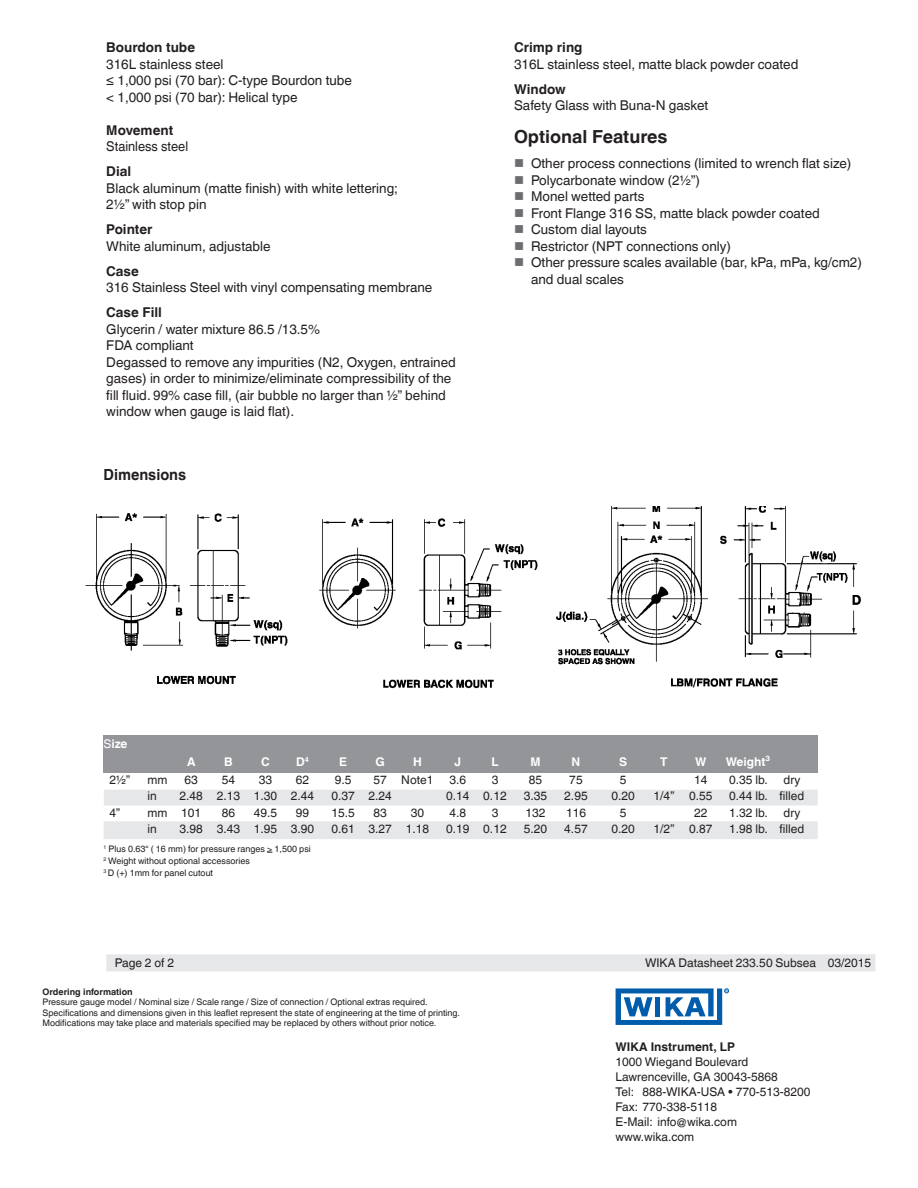
<style>
.page{position:relative;width:918px;height:1188px;background:#fff}
.page>*{position:absolute;margin:0;border:0;box-sizing:border-box;transform-origin:0 0}
.WIKA_DS_Subline{font:700 18px "Helvetica World";color:#231f20}
.Flow_text{font:700 15.3px "Helvetica World";color:#231f20;scale:.95 1}
.WIKA_DS_Between_head{font:13.5px/16.5px "Helvetica World";color:#231f20}
.WIKA_DS_Flow_text{font:13.5px/16.5px "Helvetica World";color:#231f20}
.Body_Text{font:13.5px "Helvetica World";color:#231f20}
.WIKA_DS_Between_head-2{font:700 13.5px "Helvetica World";color:#231f20}
.WIKA_DS_Between_head-3{font:13.5px "Helvetica World";color:#231f20;scale:.95 1}
.WIKA_DS_Diagram_insc{font:12px/15px "Helvetica World";color:#231f20}
.t1{font:700 12px "Helvetica World";color:#fff}
.t2{font:700 12px "Helvetica World";color:#231f20}
.WIKA_DS_Subline-2{font:9px/10.5px "Helvetica World";color:#231f20}
.t3{font:700 9px "Helvetica World";color:#231f20}
.s1{font-weight:700}
.s2{color:#6c6d70}
.s3{font-weight:400}
</style>
<div class="page">
<svg style="left:616px;top:988px;width:113px;height:37px"></svg>
<div style="left:106px;top:954px;width:769px;height:17px;background:#e6e7e9"></div>
<img style="left:85px;top:513px;width:453px;height:176px">
<img style="left:556px;top:507px;width:305px;height:181px">
<div style="left:104px;top:821px;width:714px;height:18px;background:#e6e7e9"></div>
<div style="left:104px;top:790px;width:714px;height:15px;background:#e6e7e9"></div>
<div style="left:104px;top:736px;width:714px;height:37px;background:#939598"></div>
<p class="WIKA_DS_Between_head-2" style="left:106px;top:40px;width:90px">Bourdon tube</p>
<p class="WIKA_DS_Between_head" style="left:106px;top:56px;width:119px">316L stainless steel</p>
<p class="WIKA_DS_Between_head" style="left:106px;top:72px;width:247px">≤ 1,000 psi (70 bar): C-type Bourdon tube &lt; 1,000 psi (70 bar): Helical type</p>
<p class="WIKA_DS_Between_head-2" style="left:106px;top:122px;width:68px">Movement</p>
<p class="WIKA_DS_Between_head-3" style="left:106px;top:139px;width:88px">Stainless steel</p>
<p class="WIKA_DS_Between_head-2" style="left:106px;top:164px;width:26px">Dial</p>
<p class="Body_Text" style="left:106px;top:180px;width:293px">Black aluminum (matte finish) with white lettering;</p>
<p class="Body_Text" style="left:106px;top:197px;width:102px">2½” with stop pin</p>
<p class="WIKA_DS_Between_head-2" style="left:106px;top:222px;width:48px">Pointer</p>
<p class="WIKA_DS_Between_head" style="left:106px;top:238px;width:166px">White aluminum, adjustable</p>
<p class="WIKA_DS_Between_head-2" style="left:106px;top:263px;width:34px">Case</p>
<p class="WIKA_DS_Between_head" style="left:106px;top:279px;width:328px">316 Stainless Steel with vinyl compensating membrane</p>
<p class="WIKA_DS_Between_head-2" style="left:106px;top:305px;width:57px">Case Fill</p>
<p class="WIKA_DS_Between_head" style="left:106px;top:321px;width:351px">Glycerin / water mixture 86.5 /13.5%<br>FDA compliant<br>Degassed to remove any impurities (N2, Oxygen, entrained gases) in order to minimize/eliminate compressibility of the fill fluid. 99% case fill, (air bubble no larger than ½” behind window when gauge is laid flat).</p>
<p class="Flow_text" style="left:104px;top:466px;width:89px">Dimensions</p>
<p class="WIKA_DS_Between_head-2" style="left:514px;top:40px;width:70px">Crimp ring</p>
<p class="WIKA_DS_Between_head" style="left:514px;top:56px;width:286px">316L stainless steel, matte black powder coated</p>
<p class="WIKA_DS_Between_head" style="left:514px;top:81px;width:196px"><span class="s1">Window<br></span>Safety Glass with Buna-N gasket</p>
<p class="WIKA_DS_Subline" style="left:514px;top:126px;width:155px">Optional Features</p>
<p class="WIKA_DS_Flow_text" style="left:514px;top:155px;width:339px"><span class="s2">■</span> Other process connections (limited to wrench flat size)</p>
<p class="WIKA_DS_Flow_text" style="left:514px;top:172px;width:187px"><span class="s2">■</span> Polycarbonate window (2½”)</p>
<p class="WIKA_DS_Flow_text" style="left:514px;top:188px;width:132px"><span class="s2">■</span> Monel wetted parts</p>
<p class="WIKA_DS_Flow_text" style="left:514px;top:205px;width:307px"><span class="s2">■</span> Front Flange 316 SS, matte black powder coated</p>
<p class="WIKA_DS_Flow_text" style="left:514px;top:221px;width:134px"><span class="s2">■</span> Custom dial layouts</p>
<p class="WIKA_DS_Flow_text" style="left:514px;top:238px;width:218px"><span class="s2">■</span> Restrictor (NPT connections only)</p>
<p class="WIKA_DS_Flow_text" style="left:531px;top:254px;width:332px;text-indent:-17px"><span class="s2">■</span> Other pressure scales available (bar, kPa, mPa, kg/cm2) and dual scales</p>
<p class="t1" style="left:104px;top:736px;width:26px"><span class="s3">S</span>ize</p>
<p class="t1" style="left:187px;top:754px;width:10px">A</p>
<p class="t1" style="left:224px;top:754px;width:10px">B</p>
<p class="t1" style="left:261px;top:754px;width:10px">C</p>
<p class="t1" style="left:296px;top:754px;width:14px">D<sup>4</sup></p>
<p class="t1" style="left:339px;top:754px;width:9px">E</p>
<p class="t1" style="left:376px;top:754px;width:11px">G</p>
<p class="t1" style="left:413px;top:754px;width:10px">H</p>
<p class="t1" style="left:455px;top:754px;width:8px">J</p>
<p class="t1" style="left:491px;top:754px;width:9px">L</p>
<p class="t1" style="left:530px;top:754px;width:12px">M</p>
<p class="t1" style="left:572px;top:754px;width:10px">N</p>
<p class="t1" style="left:619px;top:754px;width:10px">S</p>
<p class="t1" style="left:660px;top:754px;width:9px">T</p>
<p class="t1" style="left:695px;top:754px;width:13px">W</p>
<p class="t1" style="left:726px;top:754px;width:46px">Weight³</p>
<p class="WIKA_DS_Diagram_insc" style="left:109px;top:772px;width:22px">2½”</p>
<p class="WIKA_DS_Diagram_insc" style="left:147px;top:772px;width:21px">mm</p>
<p class="WIKA_DS_Diagram_insc" style="left:185px;top:772px;width:15px">63</p>
<p class="WIKA_DS_Diagram_insc" style="left:222px;top:772px;width:15px">54</p>
<p class="WIKA_DS_Diagram_insc" style="left:259px;top:772px;width:15px">33</p>
<p class="WIKA_DS_Diagram_insc" style="left:296px;top:772px;width:15px">62</p>
<p class="WIKA_DS_Diagram_insc" style="left:335px;top:772px;width:18px">9.5</p>
<p class="WIKA_DS_Diagram_insc" style="left:374px;top:772px;width:61px">57 Note1</p>
<p class="WIKA_DS_Diagram_insc" style="left:450px;top:772px;width:18px">3.6</p>
<p class="WIKA_DS_Diagram_insc" style="left:492px;top:772px;width:8px">3</p>
<p class="WIKA_DS_Diagram_insc" style="left:529px;top:772px;width:15px">85</p>
<p class="WIKA_DS_Diagram_insc" style="left:569px;top:772px;width:15px">75</p>
<p class="WIKA_DS_Diagram_insc" style="left:620px;top:772px;width:8px">5</p>
<p class="WIKA_DS_Diagram_insc" style="left:694px;top:772px;width:15px">14</p>
<p class="WIKA_DS_Diagram_insc" style="left:729px;top:772px;width:40px">0.35 lb.</p>
<p class="WIKA_DS_Diagram_insc" style="left:784px;top:772px;width:18px">dry</p>
<p class="WIKA_DS_Diagram_insc" style="left:147px;top:788px;width:11px">in</p>
<p class="WIKA_DS_Diagram_insc" style="left:180px;top:788px;width:136px">2.48 2.13 1.30 2.44</p>
<p class="WIKA_DS_Diagram_insc" style="left:331px;top:788px;width:62px">0.37 2.24</p>
<p class="WIKA_DS_Diagram_insc" style="left:446px;top:788px;width:62px">0.14 0.12</p>
<p class="WIKA_DS_Diagram_insc" style="left:524px;top:788px;width:25px">3.35</p>
<p class="WIKA_DS_Diagram_insc" style="left:564px;top:788px;width:25px">2.95</p>
<p class="WIKA_DS_Diagram_insc" style="left:612px;top:788px;width:25px">0.20</p>
<p class="WIKA_DS_Diagram_insc" style="left:654px;top:788px;width:60px">1/4” 0.55</p>
<p class="WIKA_DS_Diagram_insc" style="left:729px;top:788px;width:77px">0.44 lb. filled</p>
<p class="WIKA_DS_Diagram_insc" style="left:109px;top:805px;width:12px">4”</p>
<p class="WIKA_DS_Diagram_insc" style="left:147px;top:805px;width:55px">mm 101</p>
<p class="WIKA_DS_Diagram_insc" style="left:222px;top:805px;width:15px">86</p>
<p class="WIKA_DS_Diagram_insc" style="left:254px;top:805px;width:25px">49.5</p>
<p class="WIKA_DS_Diagram_insc" style="left:296px;top:805px;width:15px">99</p>
<p class="WIKA_DS_Diagram_insc" style="left:331px;top:805px;width:25px">15.5</p>
<p class="WIKA_DS_Diagram_insc" style="left:374px;top:805px;width:15px">83</p>
<p class="WIKA_DS_Diagram_insc" style="left:411px;top:805px;width:15px">30</p>
<p class="WIKA_DS_Diagram_insc" style="left:450px;top:805px;width:18px">4.8</p>
<p class="WIKA_DS_Diagram_insc" style="left:492px;top:805px;width:8px">3</p>
<p class="WIKA_DS_Diagram_insc" style="left:526px;top:805px;width:22px">132</p>
<p class="WIKA_DS_Diagram_insc" style="left:566px;top:805px;width:22px">116</p>
<p class="WIKA_DS_Diagram_insc" style="left:620px;top:805px;width:8px">5</p>
<p class="WIKA_DS_Diagram_insc" style="left:694px;top:805px;width:15px">22</p>
<p class="WIKA_DS_Diagram_insc" style="left:729px;top:805px;width:40px">1.32 lb.</p>
<p class="WIKA_DS_Diagram_insc" style="left:784px;top:805px;width:18px">dry</p>
<p class="WIKA_DS_Diagram_insc" style="left:147px;top:821px;width:11px">in</p>
<p class="WIKA_DS_Diagram_insc" style="left:180px;top:821px;width:136px">3.98 3.43 1.95 3.90</p>
<p class="WIKA_DS_Diagram_insc" style="left:331px;top:821px;width:99px">0.61 3.27 1.18</p>
<p class="WIKA_DS_Diagram_insc" style="left:446px;top:821px;width:62px">0.19 0.12</p>
<p class="WIKA_DS_Diagram_insc" style="left:524px;top:821px;width:25px">5.20</p>
<p class="WIKA_DS_Diagram_insc" style="left:564px;top:821px;width:25px">4.57</p>
<p class="WIKA_DS_Diagram_insc" style="left:612px;top:821px;width:25px">0.20</p>
<p class="WIKA_DS_Diagram_insc" style="left:654px;top:821px;width:60px">1/2” 0.87</p>
<p class="WIKA_DS_Diagram_insc" style="left:729px;top:821px;width:77px">1.98 lb. filled</p>
<p class="WIKA_DS_Subline-2" style="left:104px;top:843px;width:209px;line-height:12px"><sup>1</sup> Plus 0.63“ ( 16 mm) for pressure ranges &gt; 1,500 psi<br><sup>2</sup> Weight without optional accessories</p>
<p class="WIKA_DS_Subline-2" style="left:104px;top:867px;width:111px"><sup>3</sup> D (+) 1mm for panel cutout</p>
<p class="WIKA_DS_Diagram_insc" style="left:115px;top:956px;width:61px">Page 2 of 2</p>
<p class="WIKA_DS_Diagram_insc" style="left:645px;top:956px;width:228px">WIKA Datasheet 233.50 Subsea 03/2015</p>
<p class="t3" style="left:43px;top:986px;width:92px">Ordering information</p>
<p class="WIKA_DS_Subline-2" style="left:43px;top:997px;width:419px">Pressure gauge model / Nominal size / Scale range / Size of connection / Optional extras required.<br>Specifications and dimensions given in this leaflet represent the state of engineering at the time of printing.<br>Modifications may take place and materials specified may be replaced by others without prior notice.</p>
<p class="t2" style="left:616px;top:1040px;width:121px">WIKA Instrument, LP</p>
<p class="WIKA_DS_Diagram_insc" style="left:616px;top:1054px;width:196px">1000 Wiegand Boulevard<br>Lawrenceville, GA 30043-5868<br>Tel: 888-WIKA-USA • 770-513-8200<br>Fax: 770-338-5118<br>E-Mail: info@wika.com www.wika.com</p>
</div>
